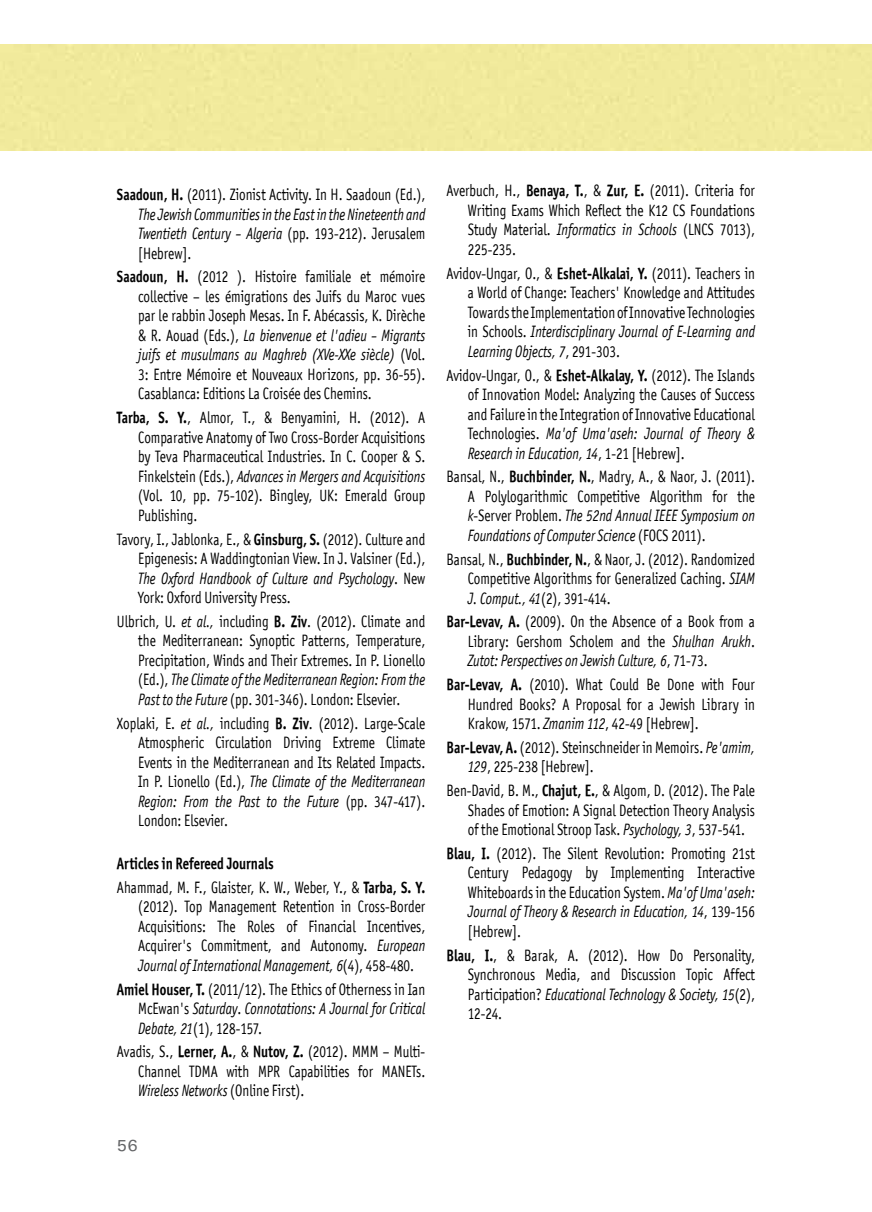
<style>
.page{position:relative;width:872px;height:1212px;background:#fff}
.page>*{position:absolute;margin:0;border:0;box-sizing:border-box;transform-origin:0 0}
.t1{font:19.5px "MF Narkis Tam";color:#636466}
.t2{font:16.5px/19.5px "Officina San ITC";color:#000;text-align:justify;scale:.8 1}
.t3{font:16.5px "Officina Sans OSITCTT Bold";color:#000;scale:.8 1}
.s1{font-family:"Officina Sans OSITCTT Bold"}
.s2{font-style:italic}
</style>
<div class="page">
<p class="t2" style="left:138px;top:185px;width:360px;text-indent:-21px"><span class="s1">Saadoun, H.</span> (2011). Zionist Activity. In H. Saadoun (Ed.), <span class="s2">The Jewish Communities in the East in the Nineteenth and Twentieth Century – Algeria</span> (pp. 193-212). Jerusalem [Hebrew].</p>
<p class="t2" style="left:138px;top:267px;width:360px;text-indent:-21px"><span class="s1">Saadoun, H.</span> (2012 ). Histoire familiale et mémoire collective – les émigrations des Juifs du Maroc vues par le rabbin Joseph Mesas. In F. Abécassis, K. Dirèche &amp; R. Aouad (Eds.), <span class="s2">La bienvenue et l'adieu – Migrants juifs et musulmans au Maghreb (XVe-XXe siècle)</span> (Vol.<br>3: Entre Mémoire et Nouveaux Horizons, pp. 36-55).<br>Casablanca: Editions La Croisée des Chemins.</p>
<p class="t2" style="left:138px;top:408px;width:360px;text-indent:-21px"><span class="s1">Tarba, S. Y.</span>, Almor, T., &amp; Benyamini, H. (2012). A Comparative Anatomy of Two Cross-Border Acquisitions by Teva Pharmaceutical Industries. In C. Cooper &amp; S.<br>Finkelstein (Eds.), <span class="s2">Advances in Mergers and Acquisitions </span>(Vol. 10, pp. 75-102). Bingley, UK: Emerald Group Publishing.</p>
<p class="t2" style="left:138px;top:529px;width:360px;text-indent:-21px">Tavory, I., Jablonka, E., &amp; <span class="s1">Ginsburg, S.</span> (2012). Culture and Epigenesis: A Waddingtonian View. In J. Valsiner (Ed.), <span class="s2">The Oxford Handbook of Culture and Psychology</span>. New York: Oxford University Press.</p>
<p class="t2" style="left:138px;top:611px;width:360px;text-indent:-21px">Ulbrich, U. <span class="s2">et al.,</span> including <span class="s1">B. Ziv</span>. (2012). Climate and the Mediterranean: Synoptic Patterns, Temperature, Precipitation, Winds and Their Extremes. In P. Lionello (Ed.), <span class="s2">The Climate of the Mediterranean Region: From the Past to the Future</span> (pp. 301-346). London: Elsevier.</p>
<p class="t2" style="left:138px;top:713px;width:360px;text-indent:-21px">Xoplaki, E. <span class="s2">et al.,</span> including <span class="s1">B. Ziv</span>. (2012). Large-Scale Atmospheric Circulation Driving Extreme Climate Events in the Mediterranean and Its Related Impacts.<br>In P. Lionello (Ed.), <span class="s2">The Climate of the Mediterranean Region: From the Past to the Future</span> (pp. 347-417).<br>London: Elsevier.</p>
<p class="t3" style="left:117px;top:853px;width:197px">Articles in Refereed Journals</p>
<p class="t2" style="left:138px;top:877px;width:360px;text-indent:-21px">Ahammad, M. F., Glaister, K. W., Weber, Y., &amp; <span class="s1">Tarba, S. Y. </span>(2012). Top Management Retention in Cross-Border Acquisitions: The Roles of Financial Incentives, Acquirer's Commitment, and Autonomy. <span class="s2">European Journal of International Management, 6</span>(4), 458-480.</p>
<p class="t2" style="left:138px;top:979px;width:360px;text-indent:-21px"><span class="s1">Amiel Houser, T.</span> (2011/12). The Ethics of Otherness in Ian McEwan's <span class="s2">Saturday</span>. <span class="s2">Connotations: A Journal for Critical Debate, 21</span>(1), 128-157.</p>
<p class="t2" style="left:138px;top:1042px;width:360px;text-indent:-21px">Avadis, S., <span class="s1">Lerner, A.</span>, &amp; <span class="s1">Nutov, Z.</span> (2012). MMM – Multi-Channel TDMA with MPR Capabilities for MANETs.<br><span class="s2">Wireless Networks</span> (Online First).</p>
<p class="t1" style="left:117px;top:1133px;width:22px">56</p>
<p class="t2" style="left:468px;top:181px;width:360px;text-indent:-21px">Averbuch, H., <span class="s1">Benaya, T.</span>, &amp; <span class="s1">Zur, E.</span> (2011). Criteria for Writing Exams Which Reflect the K12 CS Foundations Study Material. <span class="s2">Informatics in Schools</span> (LNCS 7013), 225-235.</p>
<p class="t2" style="left:468px;top:263px;width:360px;text-indent:-21px">Avidov-Ungar, O., &amp; <span class="s1">Eshet-Alkalai, Y.</span> (2011). Teachers in a World of Change: Teachers' Knowledge and Attitudes Towards the Implementation of Innovative Technologies in Schools. <span class="s2">Interdisciplinary Journal of E-Learning and Learning Objects, 7</span>, 291-303.</p>
<p class="t2" style="left:468px;top:365px;width:360px;text-indent:-21px">Avidov-Ungar, O., &amp; <span class="s1">Eshet-Alkalay, Y.</span> (2012). The Islands of Innovation Model: Analyzing the Causes of Success and Failure in the Integration of Innovative Educational Technologies. <span class="s2">Ma'of Uma'aseh: Journal of Theory &amp; Research in Education, 14</span>, 1-21 [Hebrew].</p>
<p class="t2" style="left:468px;top:467px;width:360px;text-indent:-21px">Bansal, N., <span class="s1">Buchbinder, N.</span>, Madry, A., &amp; Naor, J. (2011).<br>A Polylogarithmic Competitive Algorithm for the <span class="s2">k</span>-Server Problem. <span class="s2">The 52nd Annual IEEE Symposium on Foundations of Computer Science</span> (FOCS 2011).</p>
<p class="t2" style="left:468px;top:549px;width:360px;text-indent:-21px">Bansal, N., <span class="s1">Buchbinder, N.</span>, &amp; Naor, J. (2012). Randomized Competitive Algorithms for Generalized Caching. <span class="s2">SIAM J. Comput., 41</span>(2), 391-414.</p>
<p class="t2" style="left:468px;top:612px;width:360px;text-indent:-21px"><span class="s1">Bar-Levav, A.</span> (2009). On the Absence of a Book from a Library: Gershom Scholem and the <span class="s2">Shulhan Arukh</span>.<br><span class="s2">Zutot: Perspectives on Jewish Culture, 6</span>, 71-73.</p>
<p class="t2" style="left:468px;top:675px;width:360px;text-indent:-21px"><span class="s1">Bar-Levav, A.</span> (2010). What Could Be Done with Four Hundred Books? A Proposal for a Jewish Library in Krakow, 1571. <span class="s2">Zmanim 112</span>, 42-49 [Hebrew].</p>
<p class="t2" style="left:468px;top:737px;width:360px;text-indent:-21px"><span class="s1">Bar-Levav, A.</span> (2012). Steinschneider in Memoirs. <span class="s2">Pe'amim,<br>129</span>, 225-238 [Hebrew].</p>
<p class="t2" style="left:468px;top:781px;width:360px;text-indent:-21px">Ben-David, B. M., <span class="s1">Chajut, E.</span>, &amp; Algom, D. (2012). The Pale Shades of Emotion: A Signal Detection Theory Analysis of the Emotional Stroop Task. <span class="s2">Psychology, 3</span>, 537-541.</p>
<p class="t2" style="left:468px;top:843px;width:360px;text-indent:-21px"><span class="s1">Blau, I.</span> (2012). The Silent Revolution: Promoting 21st Century Pedagogy by Implementing Interactive Whiteboards in the Education System. <span class="s2">Ma'of Uma'aseh:<br>Journal of Theory &amp; Research in Education, 14</span>, 139-156 [Hebrew].</p>
<p class="t2" style="left:468px;top:945px;width:360px;text-indent:-21px"><span class="s1">Blau, I.</span>, &amp; Barak, A. (2012). How Do Personality, Synchronous Media, and Discussion Topic Affect Participation? <span class="s2">Educational Technology &amp; Society, 15</span>(2), 12-24.</p>
</div>
